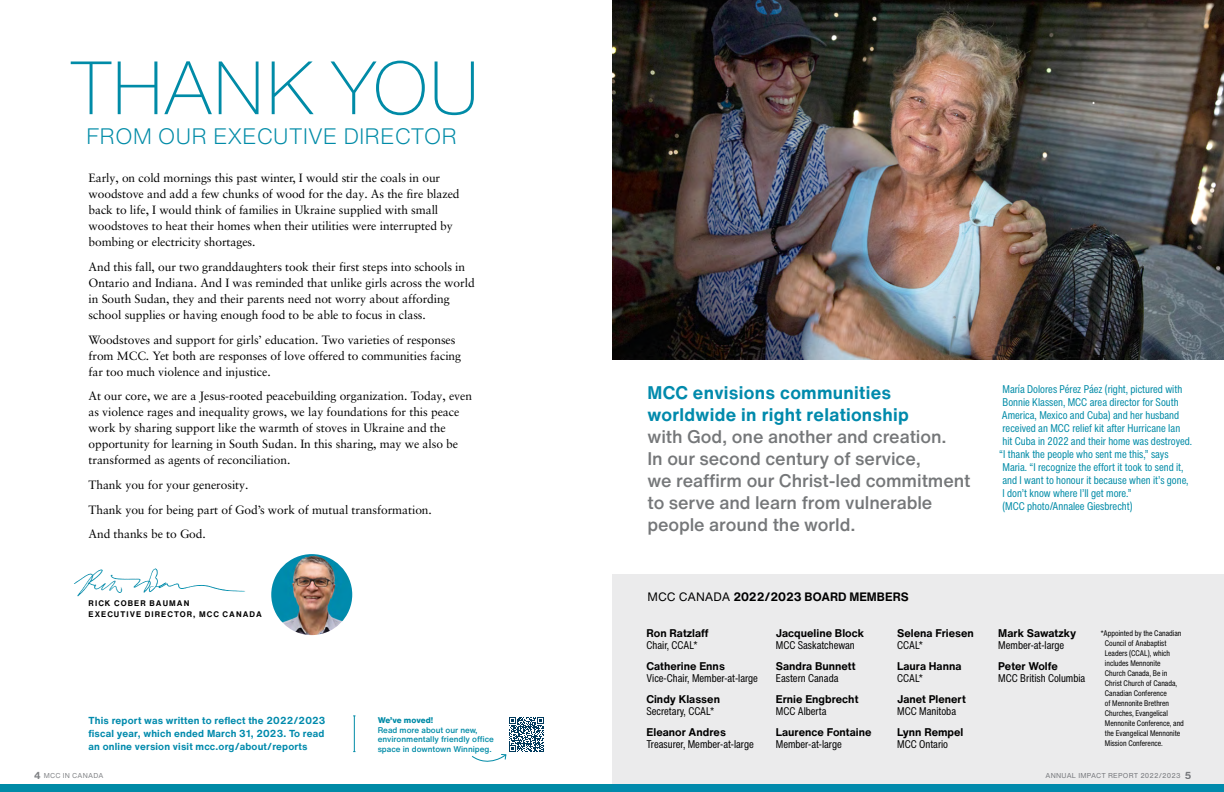
<style>
.page{position:relative;width:1224px;height:792px;background:#fff}
.page>*{position:absolute;margin:0;border:0;box-sizing:border-box;transform-origin:0 0}
.t1{font:200 74px "Helvetica Now Text";letter-spacing:-.045em;color:#008ba7}
.t2{font:300 22px "Helvetica Now Text";letter-spacing:-.005em;color:#008ba7}
.t3{font:500 18px/22px "Helvetica Now Text";letter-spacing:-.005em;color:#757779}
.t4{font:700 18px/22px "Helvetica Now Text";letter-spacing:.015em;color:#008aac}
.t5{font:12px/16px "Sabon LT Pro";letter-spacing:-.005em;color:#000}
.t6{font:700 12px "Helvetica Now Text";color:#000}
.t7{font:condensed 11px "Helvetica Now Text";color:#008ba7}
.t8{font:condensed 11px "Helvetica Now Text";color:#000}
.t9{font:700 11px "Helvetica Now Text";color:#000}
.t10{font:700 10px/13px "Helvetica Now Text";letter-spacing:.015em;color:#008aac;text-align:justify}
.t11{font:500 8.2px/9.7px "Helvetica Now Text";color:#008ba7}
.t12{font:800 8.2px "Helvetica Now Text";letter-spacing:-.005em;color:#008ba7}
.t13{font:condensed 8px/10px "Helvetica Now Text";color:#000}
.t14{font:700 8px/11px "Helvetica Now Text";letter-spacing:.13em;color:#000}
.t15{font:7px "Helvetica Now Text";letter-spacing:.03em;color:#808285}
.s1{font-weight:400}
.s2{font-weight:700;font-size:10px}
</style>
<div class="page">
<div style="left:612px;top:574px;width:612px;height:218px;background:#ebebec"></div>
<img style="left:612px;top:0;width:612px;height:360px">
<img style="left:74px;top:568px;width:171px;height:29px">
<img style="left:271px;top:554px;width:81px;height:81px;border-radius:40px">
<hr style="left:354px;top:716px;width:1px;height:36px;background:#008ba7">
<div style="left:612px;top:785px;width:612px;height:7px;background:#008aac"></div>
<div style="left:0;top:785px;width:612px;height:7px;background:#008ba7"></div>
<svg style="left:472px;top:717px;width:72px;height:45px"></svg>
<h1 class="t1" style="left:67px;top:33px;width:416px">THANK YOU</h1>
<h2 class="t2" style="left:86px;top:120px;width:372px">FROM OUR EXECUTIVE DIRECTOR</h2>
<p class="t5" style="left:89px;top:170px;width:373px">Early, on cold mornings this past winter, I would stir the coals in our woodstove and add a few chunks of wood for the day. As the fire blazed back to life, I would think of families in Ukraine supplied with small woodstoves to heat their homes when their utilities were interrupted by bombing or electricity shortages.</p>
<p class="t5" style="left:89px;top:259px;width:388px">And this fall, our two granddaughters took their first steps into schools in Ontario and Indiana. And I was reminded that unlike girls across the world in South Sudan, they and their parents need not worry about affording school supplies or having enough food to be able to focus in class.</p>
<p class="t5" style="left:89px;top:331px;width:374px">Woodstoves and support for girls’ education. Two varieties of responses from MCC. Yet both are responses of love offered to communities facing far too much violence and injustice.</p>
<p class="t5" style="left:89px;top:388px;width:385px">At our core, we are a Jesus-rooted peacebuilding organization. Today, even as violence rages and inequality grows, we lay foundations for this peace work by sharing support like the warmth of stoves in Ukraine and the opportunity for learning in South Sudan. In this sharing, may we also be transformed as agents of reconciliation.</p>
<p class="t5" style="left:89px;top:472px;width:345px;line-height:24.6px">Thank you for your generosity.<br>Thank you for being part of God’s work of mutual transformation.<br>And thanks be to God.</p>
<p class="t14" style="left:89px;top:598px;width:175px">RICK COBER BAUMAN<br>EXECUTIVE DIRECTOR, MCC CANADA</p>
<p class="t10" style="left:89px;top:714px;width:238px">This report was written to reflect the 2022/2023 fiscal year, which ended March 31, 2023. To read an online version visit mcc.org/about/reports</p>
<p class="t12" style="left:378px;top:714px;width:57px">We’ve moved!</p>
<p class="t11" style="left:378px;top:725px;width:118px">Read more about our new, environmentally friendly office space in downtown Winnipeg.</p>
<h3 class="t4" style="left:648px;top:381px;width:263px">MCC envisions communities worldwide in right relationship</h3>
<h3 class="t3" style="left:648px;top:425px;width:324px">with God, one another and creation.<br>In our second century of service,<br>we reaffirm our Christ-led commitment to serve and learn from vulnerable people around the world.</h3>
<p class="t6" style="left:648px;top:588px;width:263px"><span class="s1">MCC CANADA</span> 2022/2023 BOARD MEMBERS</p>
<p class="t9" style="left:647px;top:624px;width:64px">Ron Ratzlaff</p>
<p class="t8" style="left:647px;top:637px;width:53px">Chair, CCAL*</p>
<p class="t9" style="left:647px;top:657px;width:80px">Catherine Enns</p>
<p class="t8" style="left:647px;top:670px;width:113px">Vice-Chair, Member-at-large</p>
<p class="t9" style="left:647px;top:690px;width:75px">Cindy Klassen</p>
<p class="t8" style="left:647px;top:703px;width:70px">Secretary, CCAL*</p>
<p class="t9" style="left:647px;top:723px;width:81px">Eleanor Andres</p>
<p class="t8" style="left:647px;top:736px;width:109px">Treasurer, Member-at-large</p>
<p class="t9" style="left:897px;top:624px;width:78px">Selena Friesen</p>
<p class="t8" style="left:897px;top:637px;width:28px">CCAL*</p>
<p class="t9" style="left:897px;top:657px;width:66px">Laura Hanna</p>
<p class="t8" style="left:897px;top:670px;width:28px">CCAL*</p>
<p class="t9" style="left:897px;top:690px;width:70px">Janet Plenert</p>
<p class="t8" style="left:897px;top:703px;width:60px">MCC Manitoba</p>
<p class="t9" style="left:897px;top:723px;width:68px">Lynn Rempel</p>
<p class="t8" style="left:897px;top:736px;width:53px">MCC Ontario</p>
<p class="t9" style="left:776px;top:624px;width:90px">Jacqueline Block</p>
<p class="t8" style="left:776px;top:637px;width:81px">MCC Saskatchewan</p>
<p class="t9" style="left:776px;top:657px;width:81px">Sandra Bunnett</p>
<p class="t8" style="left:776px;top:670px;width:64px">Eastern Canada</p>
<p class="t9" style="left:776px;top:690px;width:84px">Ernie Engbrecht</p>
<p class="t8" style="left:776px;top:703px;width:52px">MCC Alberta</p>
<p class="t9" style="left:776px;top:723px;width:97px">Laurence Fontaine</p>
<p class="t8" style="left:776px;top:736px;width:68px">Member-at-large</p>
<p class="t7" style="left:1002px;top:382px;width:181px">María Dolores Pérez Páez (right, pictured with</p>
<p class="t7" style="left:1002px;top:395px;width:178px">Bonnie Klassen, MCC area director for South</p>
<p class="t7" style="left:1002px;top:408px;width:179px">America, Mexico and Cuba) and her husband</p>
<p class="t7" style="left:1003px;top:421px;width:179px">received an MCC relief kit after Hurricane Ian</p>
<p class="t7" style="left:1003px;top:434px;width:191px">hit Cuba in 2022 and their home was destroyed.</p>
<p class="t7" style="left:999px;top:447px;width:171px">“I thank the people who sent me this,” says</p>
<p class="t7" style="left:1002px;top:460px;width:183px">Maria. “I recognize the effort it took to send it,</p>
<p class="t7" style="left:1002px;top:473px;width:188px">and I want to honour it because when it’s gone,</p>
<p class="t7" style="left:1002px;top:486px;width:131px">I don’t know where I’ll get more.”</p>
<p class="t7" style="left:1002px;top:499px;width:132px">(MCC photo/Annalee Giesbrecht)</p>
<p class="t9" style="left:998px;top:624px;width:79px">Mark Sawatzky</p>
<p class="t8" style="left:998px;top:637px;width:68px">Member-at-large</p>
<p class="t9" style="left:998px;top:657px;width:61px">Peter Wolfe</p>
<p class="t8" style="left:998px;top:670px;width:88px">MCC British Columbia</p>
<p class="t13" style="left:1105px;top:628px;width:81px;text-indent:-4px">*Appointed by the Canadian<br>Council of Anabaptist<br>Leaders (CCAL), which includes Mennonite<br>Church Canada, Be in<br>Christ Church of Canada,<br>Canadian Conference<br>of Mennonite Brethren<br>Churches, Evangelical<br>Mennonite Conference, and the Evangelical Mennonite<br>Mission Conference.</p>
<p class="t15" style="left:34px;top:770px;width:71px"><span class="s2">4</span> MCC IN CANADA</p>
<p class="t15" style="left:1046px;top:770px;width:147px">ANNUAL IMPACT REPORT 2022/2023 <span class="s2">5</span></p>
</div>
